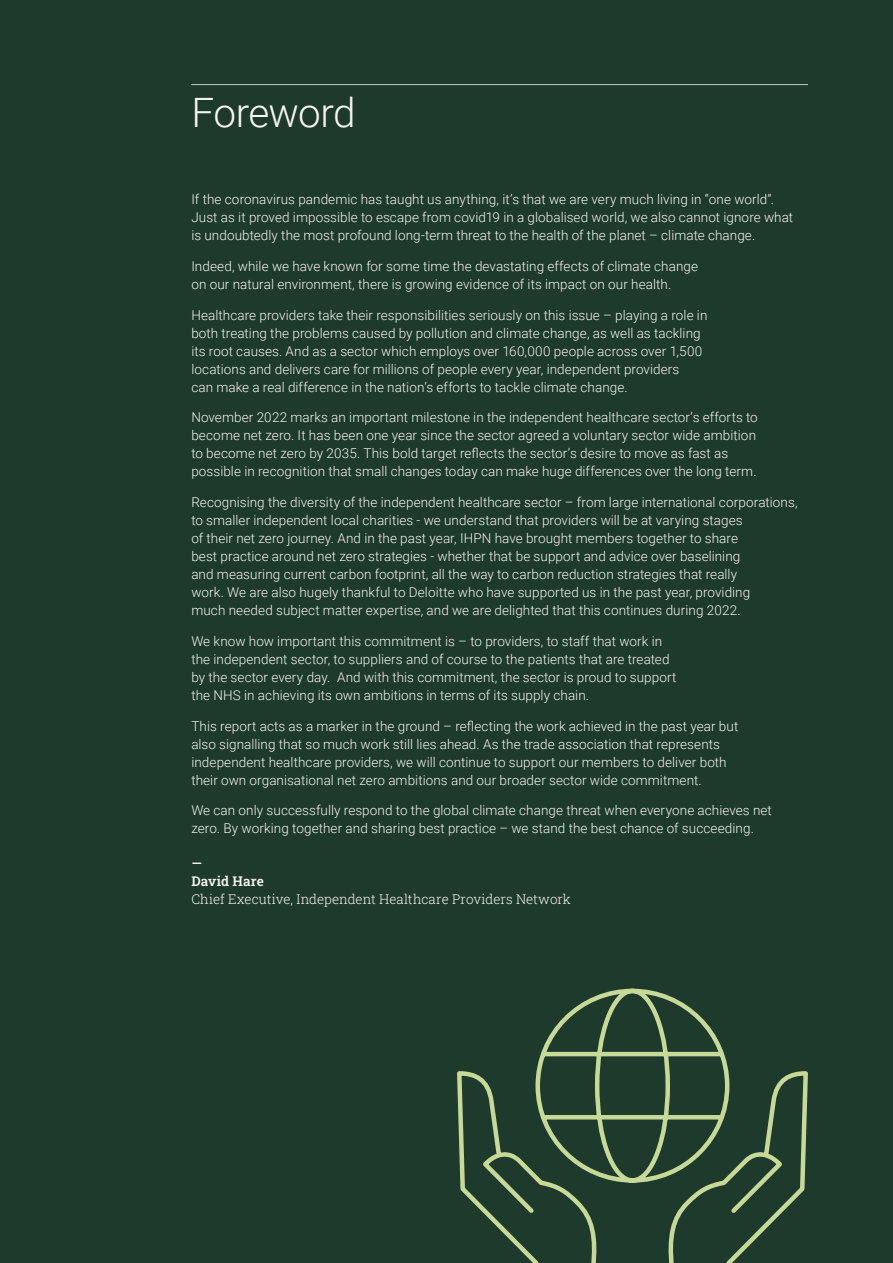
<style>
.page{position:relative;width:893px;height:1263px;background:#1d3a2c}
.page>*{position:absolute;margin:0;border:0;box-sizing:border-box;transform-origin:0 0}
.t1{font:300 40.5px "Roboto";letter-spacing:-.02em;color:#f5f4f1}
.t2{font:300 13.5px/18px "Roboto";letter-spacing:.005em;color:#f5f4f1}
.t3{font:300 13.5px "Roboto Slab";color:#f5f4f1}
.t4{font:600 13.5px/18px "Roboto Slab";letter-spacing:.01em;color:#f5f4f1}
</style>
<div class="page">
<hr style="left:191px;top:84px;width:617px;height:1px;background:#c6ceca">
<svg style="left:457px;top:1071px;width:351px;height:192px"></svg>
<svg style="left:533px;top:988px;width:199px;height:197px"></svg>
<h1 class="t1" style="left:191px;top:85px;width:166px">Foreword</h1>
<p class="t2" style="left:191px;top:190px;width:603px">If the coronavirus pandemic has taught us anything, it’s that we are very much living in “one world”.<br>Just as it proved impossible to escape from covid19 in a globalised world, we also cannot ignore what is undoubtedly the most profound long-term threat to the health of the planet – climate change.</p>
<p class="t2" style="left:191px;top:257px;width:508px">Indeed, while we have known for some time the devastating effects of climate change on our natural environment, there is growing evidence of its impact on our health.</p>
<p class="t2" style="left:191px;top:305px;width:518px">Healthcare providers take their responsibilities seriously on this issue – playing a role in both treating the problems caused by pollution and climate change, as well as tackling its root causes. And as a sector which employs over 160,000 people across over 1,500 locations and delivers care for millions of people every year, independent providers<br>can make a real difference in the nation’s efforts to tackle climate change.</p>
<p class="t2" style="left:191px;top:408px;width:568px">November 2022 marks an important milestone in the independent healthcare sector’s efforts to become net zero. It has been one year since the sector agreed a voluntary sector wide ambition to become net zero by 2035. This bold target reflects the sector’s desire to move as fast as possible in recognition that small changes today can make huge differences over the long term.</p>
<p class="t2" style="left:191px;top:493px;width:608px">Recognising the diversity of the independent healthcare sector – from large international corporations, to smaller independent local charities - we understand that providers will be at varying stages<br>of their net zero journey. And in the past year, IHPN have brought members together to share<br>best practice around net zero strategies - whether that be support and advice over baselining<br>and measuring current carbon footprint, all the way to carbon reduction strategies that really<br>work. We are also hugely thankful to Deloitte who have supported us in the past year, providing<br>much needed subject matter expertise, and we are delighted that this continues during 2022.</p>
<p class="t2" style="left:191px;top:632px;width:487px">We know how important this commitment is – to providers, to staff that work in the independent sector, to suppliers and of course to the patients that are treated by the sector every day. And with this commitment, the sector is proud to support the NHS in achieving its own ambitions in terms of its supply chain.</p>
<p class="t2" style="left:191px;top:716px;width:549px">This report acts as a marker in the ground – reflecting the work achieved in the past year but also signalling that so much work still lies ahead. As the trade association that represents independent healthcare providers, we will continue to support our members to deliver both their own organisational net zero ambitions and our broader sector wide commitment.</p>
<p class="t2" style="left:191px;top:801px;width:582px">We can only successfully respond to the global climate change threat when everyone achieves net zero. By working together and sharing best practice – we stand the best chance of succeeding.</p>
<p class="t4" style="left:191px;top:854px;width:74px">—<br>David Hare</p>
<p class="t3" style="left:191px;top:890px;width:381px">Chief Executive, Independent Healthcare Providers Network</p>
</div>
